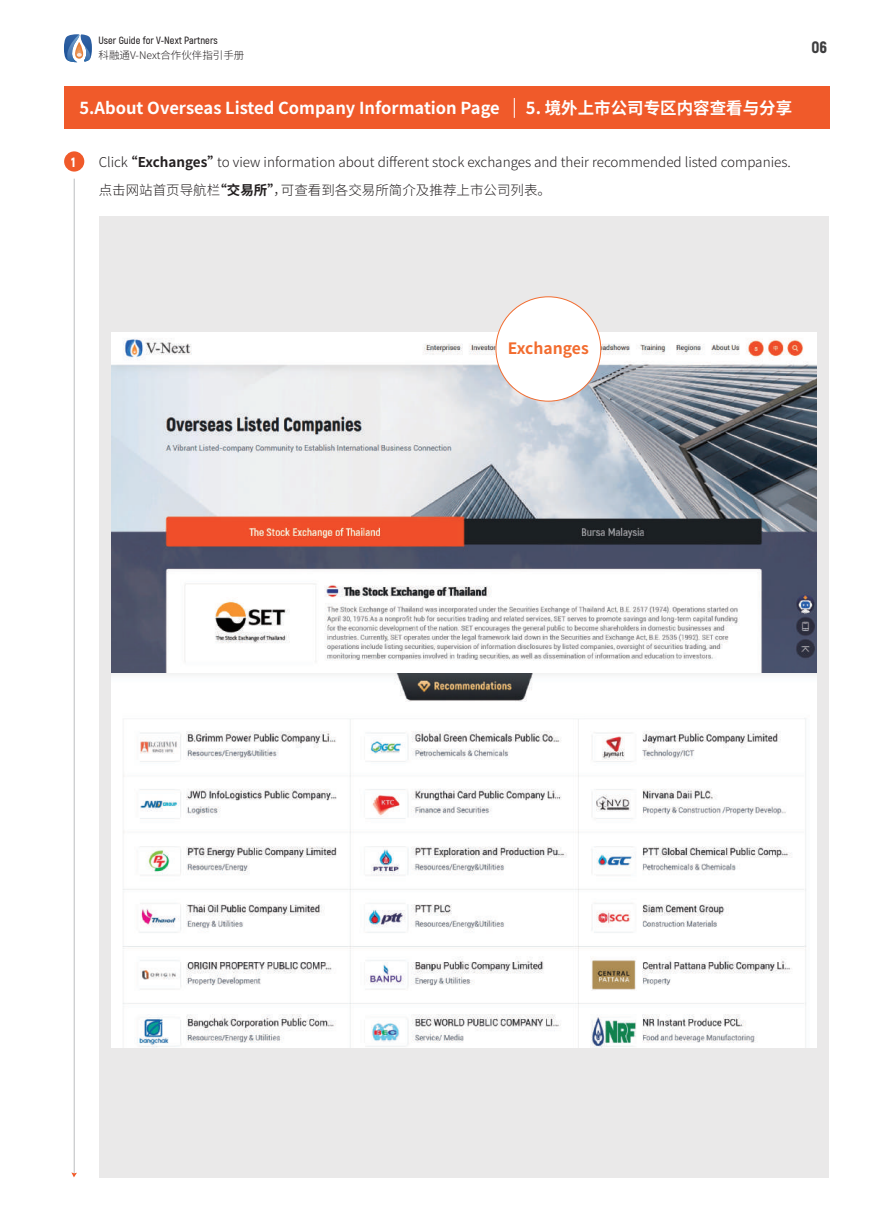
<style>
.page{position:relative;width:893px;height:1212px;background:#fff}
.page>*{position:absolute;margin:0;border:0;box-sizing:border-box;transform-origin:0 0}
.t1{font:700 16.5px "Source Han Sans CN";color:#fff}
.t2{font:900 16.5px "Akrobat";color:#3e3e3f}
.t3{font:700 15.75px "Source Han Sans CN";color:#f26c2f}
.t4{font:300 13.5px/28.2px "Source Han Sans CN";color:#231f20}
.t5{font:900 13.5px "Akrobat";color:#fff}
.t6{font:600 10.5px "Akrobat";color:#231f20}
.t7{font:300 10.5px "Source Han Sans CN";color:#231f20}
.s1{font-weight:700}
</style>
<div class="page">
<svg style="left:64px;top:34px;width:28px;height:28px"></svg>
<div style="left:99px;top:217px;width:730px;height:961px;background:#eae9e9"></div>
<div style="left:65px;top:87px;width:765px;height:42px;background:#f05a2a"></div>
<svg style="left:514px;top:98px;width:1px;height:20px"></svg>
<div style="left:64px;top:151px;width:20px;height:21px;background:#f05a2a;border-radius:50%"></div>
<hr style="left:74px;top:179px;width:1px;height:994px;background:#bcbdc0">
<svg style="left:71px;top:1172px;width:6px;height:5px"></svg>
<img style="left:112px;top:332px;width:704px;height:715px">
<div style="left:496px;top:297px;width:105px;height:104px;background:#fff;border-radius:50%"></div>
<p class="t6" style="left:99px;top:35px;width:121px">User Guide for V-Next Partners</p>
<p class="t7" style="left:99px;top:49px;width:147px">科融通V-Next合作伙伴指引手册</p>
<p class="t1" style="left:80px;top:99px;width:422px">5.About Overseas Listed Company Information Page</p>
<p class="t1" style="left:526px;top:99px;width:268px">5. 境外上市公司专区内容查看与分享</p>
<p class="t5" style="left:71px;top:153px;width:6px">1</p>
<p class="t5" style="left:71px;top:155px;width:8px">4</p>
<p class="t4" style="left:99px;top:148px;width:694px">Click <span class="s1">“Exchanges”</span>to view information about different stock exchanges and their recommended listed companies.点击网站首页导航栏<span class="s1">“交易所”</span>，可查看到各交易所简介及推荐上市公司列表。</p>
<p class="t2" style="left:811px;top:37px;width:17px">06</p>
<p class="t3" style="left:508px;top:339px;width:82px">Exchanges</p>
</div>
